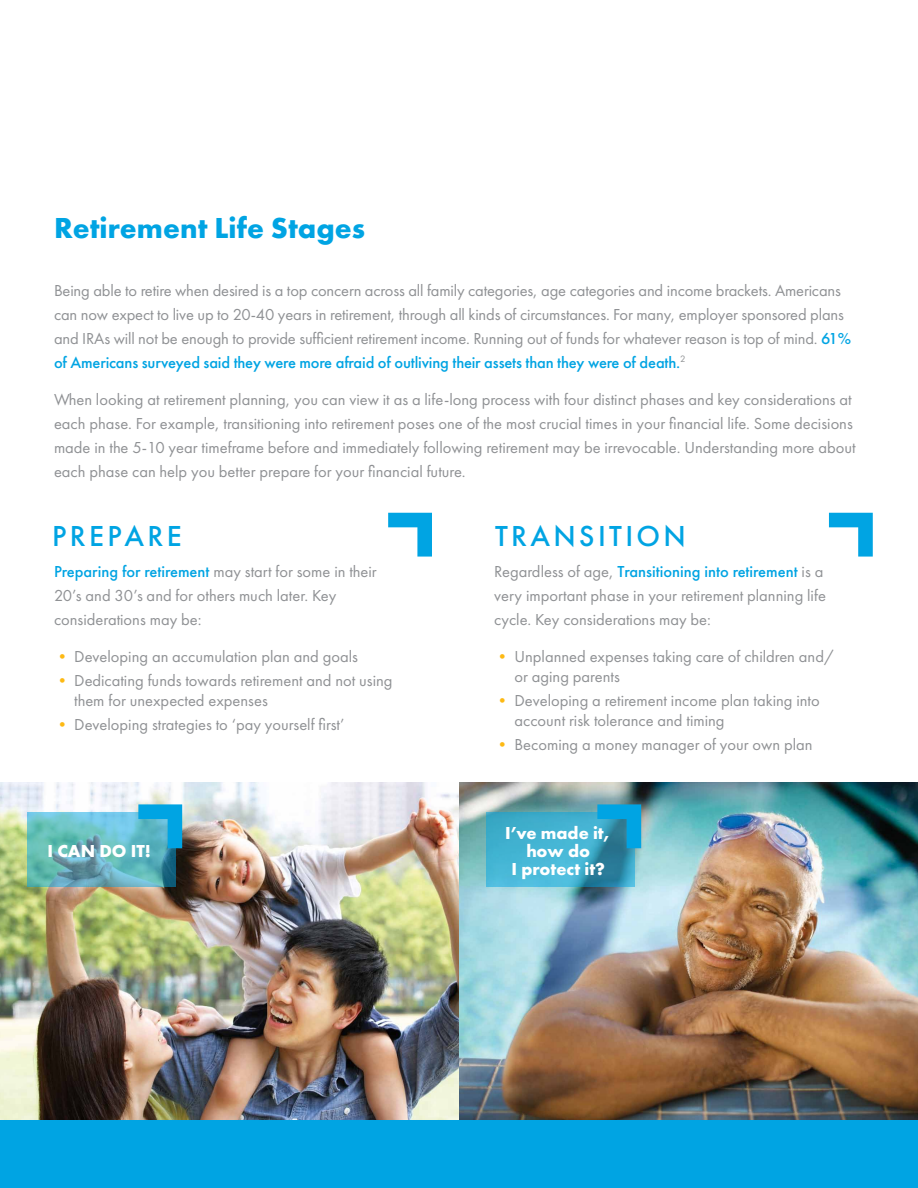
<style>
.page{position:relative;width:918px;height:1188px;background:#fff}
.page>*{position:absolute;margin:0;border:0;box-sizing:border-box;transform-origin:0 0}
.t1{font:700 30px "Futura PT";color:#00a4e3}
.t2{font:500 30px "Futura PT";color:#00a4e3}
.t3{font:700 18px/18.1px "Futura PT";color:#fff;text-align:center}
.t4{font:16.5px/24px "Futura PT";color:#8f9194}
.s1{font-weight:500;color:#00a4e3}
.s2{color:#fdb913}
</style>
<div class="page">
<img style="left:459px;top:783px;width:459px;height:337px">
<img style="left:0;top:783px;width:459px;height:337px">
<div style="left:0;top:1120px;width:918px;height:68px;background:#00a4e3"></div>
<svg style="left:486px;top:812px;width:148px;height:74px;fill:#42b3d2"></svg>
<svg style="left:597px;top:804px;width:44px;height:44px"></svg>
<svg style="left:27px;top:812px;width:149px;height:74px"></svg>
<svg style="left:138px;top:804px;width:44px;height:44px"></svg>
<svg style="left:388px;top:513px;width:44px;height:44px"></svg>
<svg style="left:829px;top:513px;width:44px;height:44px"></svg>
<h1 class="t1" style="left:54px;top:208px;width:313px">Retirement Life Stages</h1>
<p class="t4" style="left:54px;top:278px;width:799px">Being able to retire when desired is a top concern across all family categories, age categories and income brackets. Americans can now expect to live up to 20-40 years in retirement, through all kinds of circumstances. For many, employer sponsored plans and IRAs will not be enough to provide sufficient retirement income. Running out of funds for whatever reason is top of mind. <span class="s1">61% of Americans surveyed said they were more afraid of outliving their assets than they were of death.</span><sup>2</sup></p>
<p class="t4" style="left:54px;top:387px;width:803px">When looking at retirement planning, you can view it as a life-long process with four distinct phases and key considerations at each phase. For example, transitioning into retirement poses one of the most crucial times in your financial life. Some decisions made in the 5-10 year timeframe before and immediately following retirement may be irrevocable. Understanding more about each phase can help you better prepare for your financial future.</p>
<h1 class="t2" style="left:52px;top:518px;width:37px">Prepare</h1>
<h1 class="t2" style="left:495px;top:518px;width:37px">Transition</h1>
<p class="t4" style="left:54px;top:559px;width:324px"><span class="s1">Preparing for retirement</span> may start for some in their<br>20’s and 30’s and for others much later. Key considerations may be:</p>
<p class="t4" style="left:54px;top:645px;width:306px"><span class="s2">•</span> Developing an accumulation plan and goals</p>
<p class="t4" style="left:74px;top:671px;width:320px;line-height:19.8px;text-indent:-20px"><span class="s2">•</span> Dedicating funds towards retirement and not using them for unexpected expenses</p>
<p class="t4" style="left:54px;top:712px;width:292px"><span class="s2">•</span> Developing strategies to ‘pay yourself first’</p>
<p class="t4" style="left:494px;top:559px;width:333px">Regardless of age, <span class="s1">Transitioning into retirement</span> is a very important phase in your retirement planning life cycle. Key considerations may be:</p>
<p class="t4" style="left:514px;top:647px;width:321px;line-height:19.8px;text-indent:-20px"><span class="s2">•</span> Unplanned expenses taking care of children and/ or aging parents</p>
<p class="t4" style="left:514px;top:691px;width:307px;line-height:19.8px;text-indent:-20px"><span class="s2">•</span> Developing a retirement income plan taking into account risk tolerance and timing</p>
<p class="t4" style="left:494px;top:732px;width:320px"><span class="s2">•</span> Becoming a money manager of your own plan</p>
<p class="t3" style="left:48px;top:841px;width:105px">I CAN DO IT!</p>
<p class="t3" style="left:505px;top:823px;width:108px">I’ve made it, how do<br>I protect it?</p>
</div>
